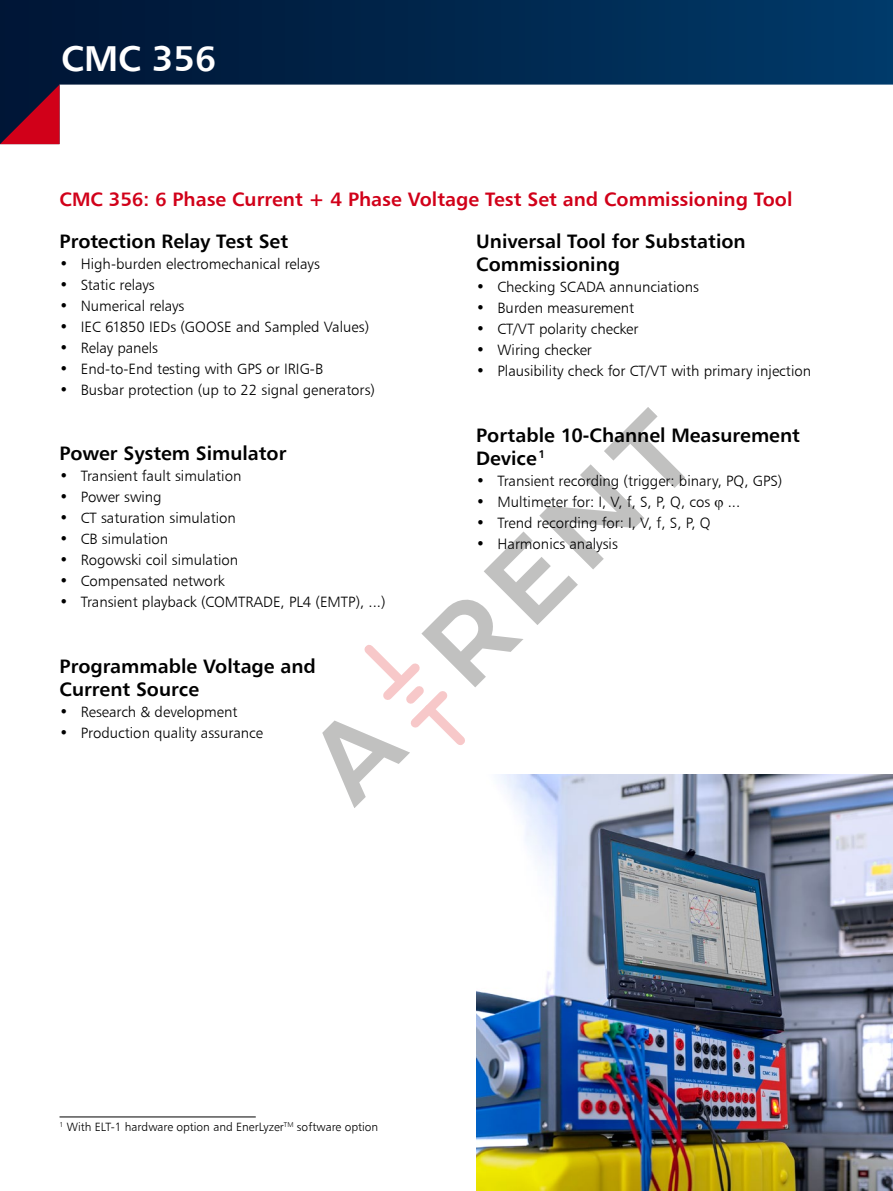
<style>
.page{position:relative;width:893px;height:1191px;background:#fff}
.page>*{position:absolute;margin:0;border:0;box-sizing:border-box;transform-origin:0 0}
.t1{font:700 36px "OMICRON";color:#fff}
.t2{font:700 19.5px/23.4px "OMICRON";color:#000}
.t3{font:700 19.5px "OMICRON";color:#d10019}
.t4{font:15px "OMICRON";color:#000}
.t5{font:12px "OMICRON";color:#000}
</style>
<div class="page">
<svg style="left:0;top:0;width:893px;height:85px;background:#01274e"></svg>
<svg style="left:0;top:85px;width:60px;height:59px;background:#690b28"></svg>
<img style="left:476px;top:774px;width:417px;height:417px">
<hr style="left:60px;top:1116px;width:196px;height:1px;background:#000">
<svg style="left:322px;top:407px;width:363px;height:401px"></svg>
<h1 class="t1" style="left:61px;top:36px;width:157px">CMC 356</h1>
<h2 class="t3" style="left:60px;top:187px;width:734px">CMC 356: 6 Phase Current + 4 Phase Voltage Test Set and Commissioning Tool</h2>
<h2 class="t2" style="left:60px;top:229px;width:230px">Protection Relay Test Set</h2>
<p class="t4" style="left:60px;top:254px;width:262px">• High-burden electromechanical relays</p>
<p class="t4" style="left:60px;top:275px;width:97px">• Static relays</p>
<p class="t4" style="left:60px;top:296px;width:126px">• Numerical relays</p>
<p class="t4" style="left:60px;top:317px;width:311px">• IEC 61850 IEDs (GOOSE and Sampled Values)</p>
<p class="t4" style="left:60px;top:338px;width:100px">• Relay panels</p>
<p class="t4" style="left:60px;top:359px;width:265px">• End-to-End testing with GPS or IRIG-B</p>
<p class="t4" style="left:60px;top:380px;width:317px">• Busbar protection (up to 22 signal generators)</p>
<h2 class="t2" style="left:476px;top:229px;width:271px">Universal Tool for Substation<br>Commissioning</h2>
<p class="t4" style="left:476px;top:278px;width:224px">• Checking SCADA annunciations</p>
<p class="t4" style="left:476px;top:299px;width:160px">• Burden measurement</p>
<p class="t4" style="left:476px;top:320px;width:164px">• CT/VT polarity checker</p>
<p class="t4" style="left:476px;top:341px;width:117px">• Wiring checker</p>
<p class="t4" style="left:476px;top:362px;width:336px">• Plausibility check for CT/VT with primary injection</p>
<h2 class="t2" style="left:60px;top:441px;width:228px">Power System Simulator</h2>
<p class="t4" style="left:60px;top:467px;width:183px">• Transient fault simulation</p>
<p class="t4" style="left:60px;top:488px;width:104px">• Power swing</p>
<p class="t4" style="left:60px;top:509px;width:178px">• CT saturation simulation</p>
<p class="t4" style="left:60px;top:530px;width:110px">• CB simulation</p>
<p class="t4" style="left:60px;top:551px;width:180px">• Rogowski coil simulation</p>
<p class="t4" style="left:60px;top:572px;width:167px">• Compensated network</p>
<p class="t4" style="left:60px;top:593px;width:328px">• Transient playback (COMTRADE, PL4 (EMTP), ...)</p>
<h2 class="t2" style="left:60px;top:653px;width:258px">Programmable Voltage and<br>Current Source</h2>
<p class="t4" style="left:60px;top:702px;width:180px">• Research &amp; development</p>
<p class="t4" style="left:60px;top:723px;width:205px">• Production quality assurance</p>
<h2 class="t2" style="left:476px;top:422px;width:325px">Portable 10-Channel Measurement<br>Device<sup>1</sup></h2>
<p class="t4" style="left:476px;top:471px;width:308px">• Transient recording (trigger: binary, PQ, GPS)</p>
<p class="t4" style="left:476px;top:492px;width:266px">• Multimeter for: I, V, f, S, P, Q, cos ...</p>
<p class="t4" style="left:476px;top:513px;width:236px">• Trend recording for: I, V, f, S, P, Q</p>
<p class="t4" style="left:476px;top:534px;width:143px">• Harmonics analysis</p>
<p class="t5" style="left:60px;top:1119px;width:320px"><sup>1</sup> With ELT-1 hardware option and EnerLyzer<sup>TM</sup> software option</p>
</div>
